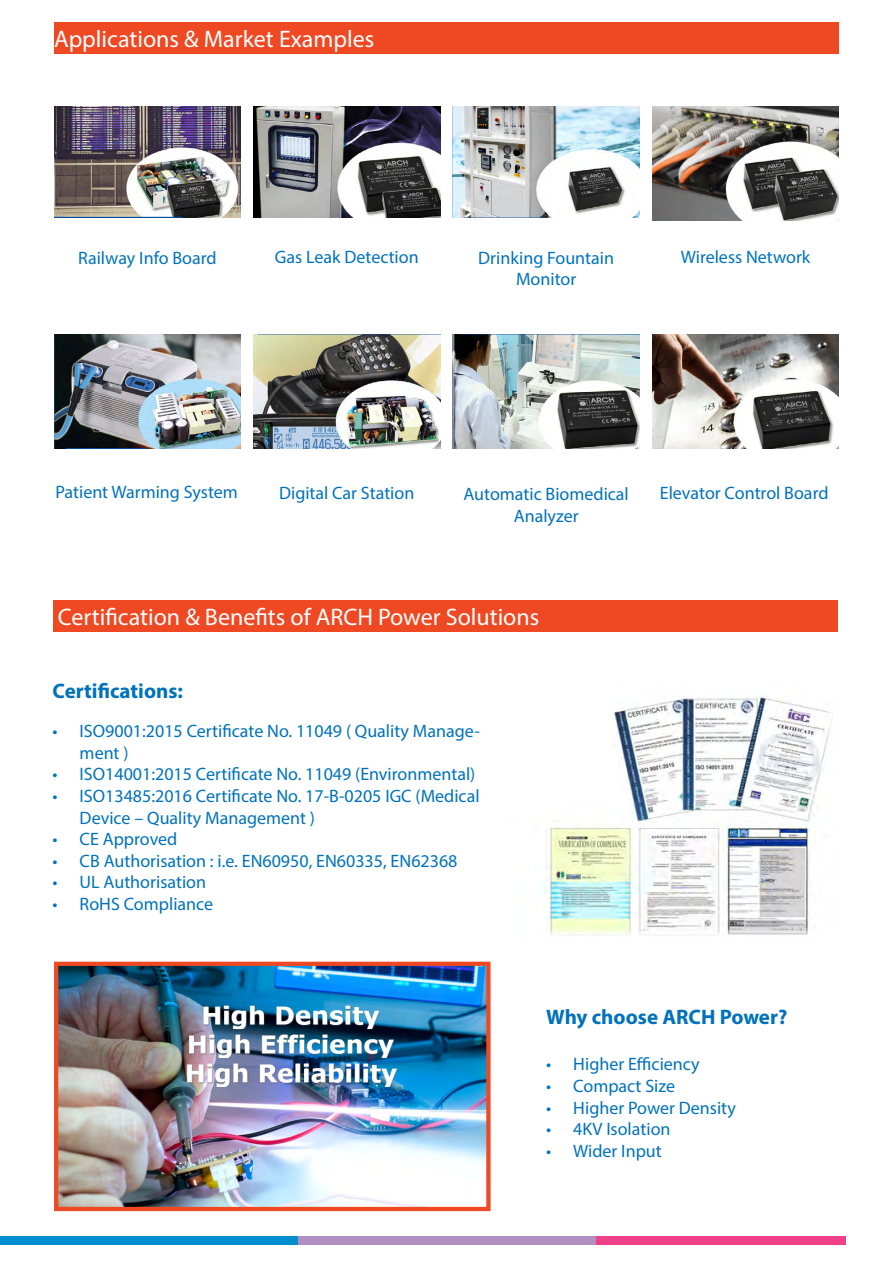
<style>
.page{position:relative;width:893px;height:1263px;background:#fff}
.page>*{position:absolute;margin:0;border:0;box-sizing:border-box;transform-origin:0 0}
.t1{font:24px "Myriad Pro";color:#fff}
.t2{font:700 21px "Myriad Pro";color:#0072bc}
.t3{font:18px/21.6px "Myriad Pro";color:#0072bc;text-align:center}
</style>
<div class="page">
<div style="left:54px;top:22px;width:785px;height:32px;background:#ef4923"></div>
<div style="left:0;top:1236px;width:298px;height:9px;background:#008ecf"></div>
<div style="left:298px;top:1236px;width:298px;height:9px;background:#b28fc2"></div>
<div style="left:596px;top:1236px;width:250px;height:9px;background:#ee4189"></div>
<img style="left:54px;top:107px;width:187px;height:110px">
<img style="left:253px;top:107px;width:187px;height:110px">
<img style="left:453px;top:107px;width:187px;height:110px">
<img style="left:652px;top:107px;width:187px;height:114px">
<img style="left:54px;top:335px;width:187px;height:114px">
<div style="left:53px;top:600px;width:785px;height:31px;background:#ef4923"></div>
<img style="left:253px;top:335px;width:187px;height:114px">
<img style="left:453px;top:335px;width:187px;height:114px">
<img style="left:652px;top:335px;width:187px;height:114px">
<img style="left:542px;top:696px;width:290px;height:239px">
<div style="left:491px;top:683px;width:123px;height:121px;background:#fff"></div>
<img style="left:59px;top:967px;width:427px;height:239px">
<div style="left:54px;top:962px;width:437px;height:249px;border:4px solid #ef4923"></div>
<h1 class="t1" style="left:54px;top:24px;width:322px">Applications &amp; Market Examples</h1>
<p class="t3" style="left:78px;top:247px;width:140px">Railway Info Board</p>
<p class="t3" style="left:275px;top:246px;width:145px">Gas Leak Detection</p>
<p class="t3" style="left:478px;top:246px;width:137px">Drinking Fountain<br>Monitor</p>
<p class="t3" style="left:681px;top:246px;width:131px">Wireless Network</p>
<p class="t3" style="left:55px;top:481px;width:184px">Patient Warming System</p>
<p class="t3" style="left:279px;top:482px;width:137px">Digital Car Station</p>
<p class="t3" style="left:463px;top:483px;width:167px">Automatic Biomedical<br>Analyzer</p>
<h1 class="t1" style="left:58px;top:602px;width:483px">Certification &amp; Benefits of ARCH Power Solutions</h1>
<p class="t2" style="left:53px;top:677px;width:132px">Certifications:</p>
<p class="t3" style="left:80px;top:720px;width:402px;text-align:left;text-indent:-27px">• ISO9001:2015 Certificate No. 11049 ( Quality Manage&shy;ment )</p>
<p class="t3" style="left:53px;top:763px;width:424px">• ISO14001:2015 Certificate No. 11049 (Environmental)</p>
<p class="t3" style="left:80px;top:785px;width:401px;text-align:left;text-indent:-27px">• ISO13485:2016 Certificate No. 17-B-0205 IGC (Medical<br>Device – Quality Management )</p>
<p class="t3" style="left:53px;top:828px;width:126px">• CE Approved</p>
<p class="t3" style="left:53px;top:850px;width:406px">• CB Authorisation : i.e. EN60950, EN60335, EN62368</p>
<p class="t3" style="left:53px;top:871px;width:155px">• UL Authorisation</p>
<p class="t3" style="left:53px;top:893px;width:162px">• RoHS Compliance</p>
<p class="t3" style="left:660px;top:482px;width:170px">Elevator Control Board</p>
<p class="t2" style="left:546px;top:1003px;width:243px">Why choose ARCH Power?</p>
<p class="t3" style="left:546px;top:1053px;width:155px">• Higher Efficiency</p>
<p class="t3" style="left:546px;top:1075px;width:130px">• Compact Size</p>
<p class="t3" style="left:546px;top:1096px;width:191px">• Higher Power Density</p>
<p class="t3" style="left:546px;top:1118px;width:126px">• 4KV Isolation</p>
<p class="t3" style="left:546px;top:1140px;width:117px">• Wider Input</p>
</div>
